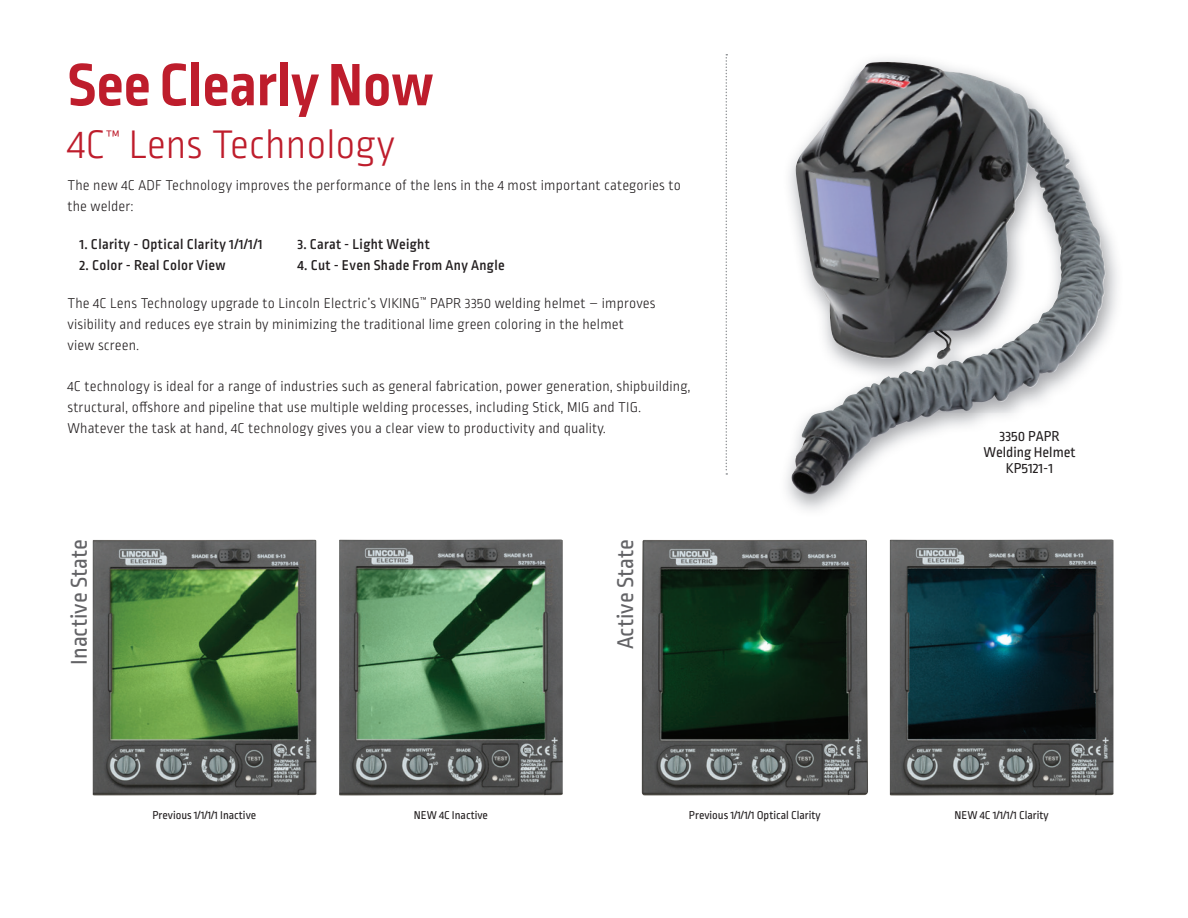
<style>
.page{position:relative;width:1188px;height:918px;background:#fff}
.page>*{position:absolute;margin:0;border:0;box-sizing:border-box;transform-origin:0 0}
.t1{font:700 63px "Ropa Sans Pro";color:#be1d2c}
.t2{font:300 43.5px "Ropa Sans Pro";color:#be1d2c}
.t3{font:300 42px "Ropa Sans Pro";color:#be1d2c}
.t4{font:24px "Ropa Sans Pro";color:#636366}
.t5{font:300 18.3px "Ropa Sans Pro";color:#be1d2c}
.t6{font:300 15px/21px "Ropa Sans Pro";letter-spacing:.01em;color:#231f20}
.t7{font:500 15px "Ropa Sans Pro";letter-spacing:.025em;color:#231f20}
.t8{font:15px/16px "Ropa Sans Pro";color:#231f20;text-align:center}
.t9{font:12px "Ropa Sans Pro";color:#231f20}
.s1{font-size:42px}
</style>
<div class="page">
<img style="left:786px;top:59px;width:332px;height:451px">
<img style="left:795px;top:63px;width:267px;height:297px">
<img style="left:890px;top:540px;width:223px;height:256px">
<img style="left:642px;top:540px;width:226px;height:256px">
<img style="left:339px;top:540px;width:224px;height:256px">
<img style="left:93px;top:540px;width:223px;height:256px">
<svg style="left:726px;top:54px;width:1px;height:421px"></svg>
<h1 class="t1" style="left:68px;top:49px;width:368px">See Clearly Now</h1>
<h2 class="t2" style="left:68px;top:121px;width:39px">4<span class="s1">C</span></h2>
<p class="t5" style="left:105px;top:127px;width:16px">™</p>
<h3 class="t3" style="left:129px;top:122px;width:268px">Lens Technology</h3>
<p class="t6" style="left:68px;top:176px;width:615px">The new 4C ADF Technology improves the performance of the lens in the 4 most important categories to the welder:</p>
<p class="t7" style="left:79px;top:236px;width:185px">1. Clarity - Optical Clarity 1/1/1/1</p>
<p class="t7" style="left:79px;top:257px;width:148px">2. Color - Real Color View</p>
<p class="t7" style="left:297px;top:236px;width:134px">3. Carat - Light Weight</p>
<p class="t7" style="left:297px;top:257px;width:209px">4. Cut - Even Shade From Any Angle</p>
<p class="t6" style="left:68px;top:293px;width:590px">The 4C Lens Technology upgrade to Lincoln Electric’s VIKING<sup>™</sup> PAPR 3350 welding helmet – improves visibility and reduces eye strain by minimizing the traditional lime green coloring in the helmet<br>view screen.</p>
<p class="t6" style="left:68px;top:377px;width:625px">4C technology is ideal for a range of industries such as general fabrication, power generation, shipbuilding, structural, offshore and pipeline that use multiple welding processes, including Stick, MIG and TIG.<br>Whatever the task at hand, 4C technology gives you a clear view to productivity and quality.</p>
<h3 class="t4" style="left:66px;top:665px;width:127px;rotate:-90deg">Inactive State</h3>
<h3 class="t4" style="left:612px;top:649px;width:111px;rotate:-90deg">Active State</h3>
<p class="t8" style="left:983px;top:429px;width:94px">3350 PAPR<br>Welding Helmet<br>KP5121-1</p>
<p class="t9" style="left:152px;top:809px;width:105px">Previous 1/1/1/1 Inactive</p>
<p class="t9" style="left:414px;top:809px;width:76px">NEW 4C Inactive</p>
<p class="t9" style="left:689px;top:809px;width:133px">Previous 1/1/1/1 Optical Clarity</p>
<p class="t9" style="left:955px;top:809px;width:96px">NEW 4C 1/1/1/1 Clarity</p>
</div>
